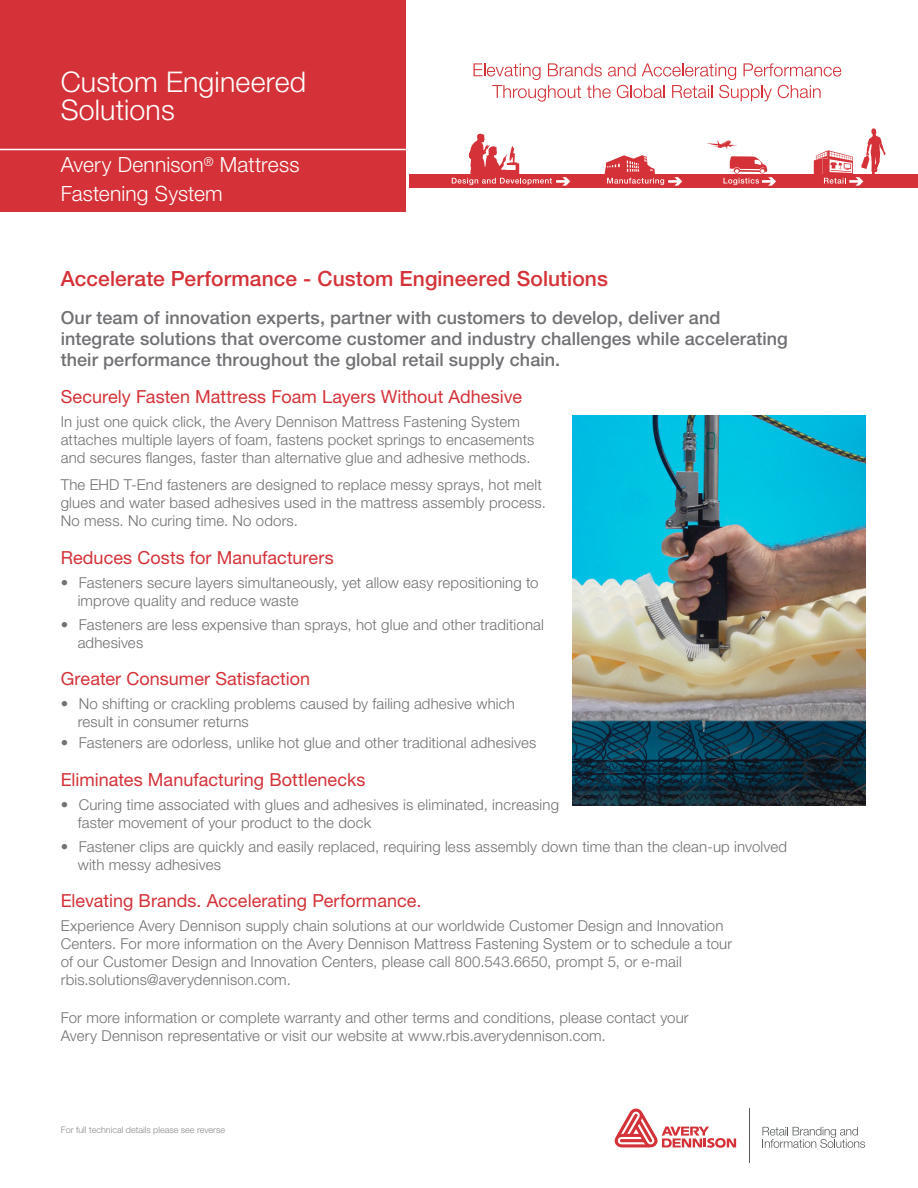
<style>
.page{position:relative;width:918px;height:1188px;background:#fff}
.page>*{position:absolute;margin:0;border:0;box-sizing:border-box;transform-origin:0 0}
.t1{font:300 28.5px/28.5px "Helvetica Neue LT Std";letter-spacing:.005em;color:#fff}
.INTERIOR_Subhead_Lev{font:500 21px "Helvetica Neue";letter-spacing:.005em;color:#d43238}
.t2{font:300 21px/28.5px "Helvetica Neue LT Std";letter-spacing:.005em;color:#fff}
.INTERIOR_Subhead_Lev-2{font:500 18px/21px "Helvetica Neue";letter-spacing:.005em;color:#717074}
.INTERIOR_Subhead_Lev-3{font:18px "Helvetica Neue";color:#d43238}
.INTERIOR_Subhead_Lev-4{font:300 15px/18px "Helvetica Neue LT Std";letter-spacing:.01em;color:#717074}
.t3{font:300 9px "Helvetica Neue LT Std";color:#8a8a8e}
</style>
<div class="page">
<img style="left:573px;top:416px;width:292px;height:390px">
<div style="left:0;top:0;width:406px;height:212px;background:#d43238"></div>
<svg style="left:474px;top:63px;width:367px;height:39px"></svg>
<hr style="left:0;top:149px;width:406px;height:1px;background:#fff">
<svg style="left:615px;top:1108px;width:121px;height:40px"></svg>
<hr style="left:749px;top:1109px;width:1px;height:54px;background:#585a5c">
<svg style="left:762px;top:1127px;width:103px;height:21px"></svg>
<div style="left:409px;top:174px;width:509px;height:13px;background:#d43238"></div>
<svg style="left:814px;top:128px;width:72px;height:58px"></svg>
<svg style="left:452px;top:133px;width:118px;height:53px"></svg>
<svg style="left:604px;top:140px;width:172px;height:46px"></svg>
<p class="t1" style="left:61px;top:67px;width:247px">Custom Engineered<br>Solutions</p>
<p class="t2" style="left:61px;top:150px;width:240px">Avery Dennison<sup>®</sup> Mattress<br>Fastening System</p>
<p class="INTERIOR_Subhead_Lev" style="left:61px;top:266px;width:549px">Accelerate Performance - Custom Engineered Solutions</p>
<p class="INTERIOR_Subhead_Lev-2" style="left:61px;top:307px;width:729px">Our team of innovation experts, partner with customers to develop, deliver and integrate solutions that overcome customer and industry challenges while accelerating their performance throughout the global retail supply chain.</p>
<p class="INTERIOR_Subhead_Lev-3" style="left:61px;top:386px;width:463px">Securely Fasten Mattress Foam Layers Without Adhesive</p>
<p class="INTERIOR_Subhead_Lev-4" style="left:61px;top:413px;width:475px">In just one quick click, the Avery Dennison Mattress Fastening System attaches multiple layers of foam, fastens pocket springs to encasements and secures flanges, faster than alternative glue and adhesive methods.</p>
<p class="INTERIOR_Subhead_Lev-4" style="left:61px;top:476px;width:487px">The EHD T-End fasteners are designed to replace messy sprays, hot melt glues and water based adhesives used in the mattress assembly process.<br>No mess. No curing time. No odors.</p>
<p class="INTERIOR_Subhead_Lev-3" style="left:61px;top:547px;width:274px">Reduces Costs for Manufacturers</p>
<p class="INTERIOR_Subhead_Lev-4" style="left:78px;top:573px;width:462px;text-indent:-17px">• Fasteners secure layers simultaneously, yet allow easy repositioning to improve quality and reduce waste</p>
<p class="INTERIOR_Subhead_Lev-4" style="left:78px;top:615px;width:468px;text-indent:-17px">• Fasteners are less expensive than sprays, hot glue and other traditional adhesives</p>
<p class="INTERIOR_Subhead_Lev-3" style="left:61px;top:668px;width:251px">Greater Consumer Satisfaction</p>
<p class="INTERIOR_Subhead_Lev-4" style="left:78px;top:695px;width:439px;text-indent:-17px">• No shifting or crackling problems caused by failing adhesive which result in consumer returns</p>
<p class="INTERIOR_Subhead_Lev-4" style="left:61px;top:734px;width:477px">• Fasteners are odorless, unlike hot glue and other traditional adhesives</p>
<p class="INTERIOR_Subhead_Lev-3" style="left:61px;top:769px;width:306px">Eliminates Manufacturing Bottlenecks</p>
<p class="INTERIOR_Subhead_Lev-4" style="left:78px;top:795px;width:483px;text-indent:-17px">• Curing time associated with glues and adhesives is eliminated, increasing faster movement of your product to the dock</p>
<p class="INTERIOR_Subhead_Lev-4" style="left:78px;top:837px;width:711px;text-indent:-17px">• Fastener clips are quickly and easily replaced, requiring less assembly down time than the clean-up involved with messy adhesives</p>
<p class="INTERIOR_Subhead_Lev-3" style="left:61px;top:890px;width:362px">Elevating Brands. Accelerating Performance.</p>
<p class="INTERIOR_Subhead_Lev-4" style="left:61px;top:917px;width:673px">Experience Avery Dennison supply chain solutions at our worldwide Customer Design and Innovation Centers. For more information on the Avery Dennison Mattress Fastening System or to schedule a tour of our Customer Design and Innovation Centers, please call 800.543.6650, prompt 5, or e-mail rbis.solutions@averydennison.com.</p>
<p class="INTERIOR_Subhead_Lev-4" style="left:61px;top:1008px;width:629px">For more information or complete warranty and other terms and conditions, please contact your<br>Avery Dennison representative or visit our website at www.rbis.averydennison.com.</p>
<p class="t3" style="left:61px;top:1125px;width:166px">For full technical details please see reverse</p>
</div>
